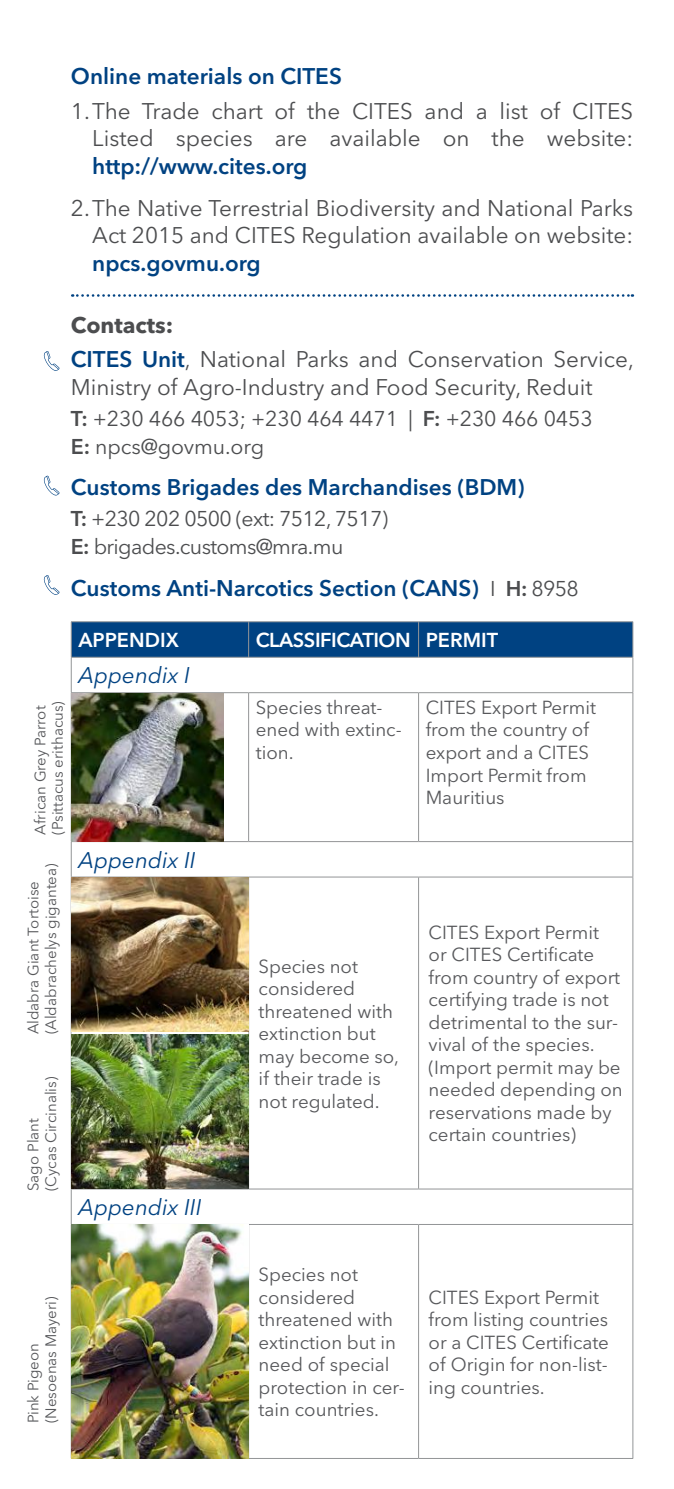
<style>
.page{position:relative;width:674px;height:1489px;background:#fff}
.page>*{position:absolute;margin:0;border:0;box-sizing:border-box;transform-origin:0 0}
.t1{font:22.5px/27.5px "Avenir Next LT Pro";color:#4c4d4f;text-align:right}
.t2{font:600 22.5px "Avenir Next LT Pro";color:#004282}
.t3{font:italic 22.5px "Avenir Next LT Pro";color:#004282}
.t4{font:21.25px/27.5px "Avenir Next LT Pro";letter-spacing:-.005em;color:#4c4d4f}
.t5{font:21.25px/27.5px "Avenir Next LT Pro";letter-spacing:-.03em;color:#4c4d4f}
.t6{font:600 20px "Avenir Next LT Pro";letter-spacing:-.02em;color:#fff}
.t7{font:600 20px "Avenir Next LT Pro";color:#fff}
.t8{font:18.75px/22.5px "Avenir Next LT Pro";color:#57585b}
.t9{font:15px/17.5px "Avenir Next LT Pro";color:#57585b}
.s1{font-weight:700}
.s2{font-weight:600;color:#004282}
.s3{font-weight:600}
.s4{font-family:"Minion Pro"}
.s5{font-weight:400;font-size:21.25px;color:#4c4d4f}
.s6{font-size:21.25px;color:#4c4d4f}
</style>
<div class="page">
<svg style="left:72px;top:294px;width:560px;height:3px"></svg>
<div style="left:72px;top:622px;width:560px;height:34px;background:#004282"></div>
<hr style="left:71px;top:657px;width:1px;height:35px;background:#939597">
<hr style="left:632px;top:657px;width:1px;height:35px;background:#939597">
<hr style="left:71px;top:692px;width:177px;height:1px;background:#939597">
<hr style="left:248px;top:692px;width:170px;height:1px;background:#939597">
<hr style="left:248px;top:693px;width:1px;height:148px;background:#939597">
<hr style="left:418px;top:692px;width:214px;height:1px;background:#939597">
<hr style="left:418px;top:693px;width:1px;height:148px;background:#939597">
<hr style="left:632px;top:693px;width:1px;height:148px;background:#939597">
<hr style="left:71px;top:841px;width:177px;height:1px;background:#939597">
<hr style="left:71px;top:841px;width:1px;height:35px;background:#939597">
<hr style="left:248px;top:841px;width:170px;height:1px;background:#939597">
<hr style="left:418px;top:841px;width:214px;height:1px;background:#939597">
<hr style="left:632px;top:841px;width:1px;height:35px;background:#939597">
<hr style="left:71px;top:876px;width:177px;height:1px;background:#939597">
<hr style="left:248px;top:876px;width:170px;height:1px;background:#939597">
<hr style="left:248px;top:877px;width:1px;height:155px;background:#939597">
<hr style="left:418px;top:876px;width:214px;height:1px;background:#939597">
<hr style="left:418px;top:877px;width:1px;height:155px;background:#939597">
<hr style="left:632px;top:877px;width:1px;height:155px;background:#939597">
<hr style="left:248px;top:1032px;width:1px;height:156px;background:#939597">
<hr style="left:418px;top:1032px;width:1px;height:156px;background:#939597">
<hr style="left:632px;top:1032px;width:1px;height:156px;background:#939597">
<hr style="left:71px;top:1188px;width:177px;height:1px;background:#939597">
<hr style="left:71px;top:1189px;width:1px;height:35px;background:#939597">
<hr style="left:248px;top:1188px;width:170px;height:1px;background:#939597">
<hr style="left:418px;top:1188px;width:214px;height:1px;background:#939597">
<hr style="left:632px;top:1189px;width:1px;height:35px;background:#939597">
<hr style="left:71px;top:1223px;width:177px;height:1px;background:#939597">
<hr style="left:248px;top:1223px;width:170px;height:1px;background:#939597">
<hr style="left:248px;top:1224px;width:1px;height:233px;background:#939597">
<hr style="left:418px;top:1223px;width:214px;height:1px;background:#939597">
<hr style="left:418px;top:1224px;width:1px;height:233px;background:#939597">
<hr style="left:632px;top:1224px;width:1px;height:233px;background:#939597">
<hr style="left:71px;top:1457px;width:177px;height:1px;background:#939597">
<hr style="left:248px;top:1457px;width:170px;height:1px;background:#939597">
<hr style="left:418px;top:1457px;width:214px;height:1px;background:#939597">
<hr style="left:71px;top:621px;width:177px;height:1px;background:#939597">
<hr style="left:71px;top:622px;width:1px;height:35px;background:#939597">
<hr style="left:248px;top:621px;width:170px;height:1px;background:#939597">
<hr style="left:248px;top:622px;width:1px;height:35px;background:#939597">
<hr style="left:418px;top:621px;width:214px;height:1px;background:#939597">
<hr style="left:418px;top:622px;width:1px;height:35px;background:#939597">
<hr style="left:632px;top:622px;width:1px;height:35px;background:#939597">
<hr style="left:71px;top:656px;width:177px;height:1px;background:#939597">
<hr style="left:248px;top:656px;width:170px;height:1px;background:#939597">
<hr style="left:418px;top:656px;width:214px;height:1px;background:#939597">
<img style="left:71px;top:693px;width:152px;height:148px">
<img style="left:71px;top:877px;width:177px;height:154px">
<img style="left:71px;top:1034px;width:177px;height:154px">
<img style="left:71px;top:1224px;width:177px;height:233px">
<svg style="left:44px;top:351px;width:15px;height:20px"></svg>
<svg style="left:44px;top:475px;width:15px;height:20px"></svg>
<svg style="left:44px;top:575px;width:15px;height:20px"></svg>
<p class="t2" style="left:71px;top:63px;width:272px">Online materials on CITES</p>
<p class="t1" style="left:71px;top:97px;width:563px">1.The Trade chart of the CITES and a list of CITES<br>Listed species are available on the website:</p>
<p class="t2" style="left:92px;top:152px;width:217px">http://www.cites.org</p>
<p class="t1" style="left:71px;top:194px;width:563px">2.The Native Terrestrial Biodiversity and National Parks<br>Act 2015 and CITES Regulation available on website:</p>
<p class="t2" style="left:92px;top:249px;width:170px">npcs.govmu.org</p>
<p class="t1" style="left:71px;top:307px;width:564px;line-height:34.5px;text-align:left"><span class="s1">Contacts:<br></span><span class="s2">CITES Unit</span>, National Parks and Conservation Service,</p>
<p class="t1" style="left:71px;top:373px;width:523px">Ministry of Agro-Industry and Food Security, Reduit</p>
<p class="t4" style="left:71px;top:405px;width:523px"><span class="s3">T:</span> +230 466 4053; +230 464 4471 <span class="s4">|</span> <span class="s3">F:</span> +230 466 0453<br><span class="s3">E:</span> npcs@govmu.org</p>
<p class="t2" style="left:71px;top:473px;width:455px">Customs Brigades des Marchandises (BDM)</p>
<p class="t5" style="left:71px;top:505px;width:318px"><span class="s3">T:</span> +230 202 0500 (ext: 7512, 7517)<br><span class="s3">E:</span> brigades.customs@mra.mu</p>
<p class="t2" style="left:71px;top:574px;width:509px">Customs Anti-Narcotics Section (CANS) <span class="s5">I</span> <span class="s6">H:</span> <span class="s5">8958</span></p>
<p class="t7" style="left:78px;top:628px;width:102px">APPENDIX</p>
<p class="t6" style="left:255px;top:628px;width:244px">CLASSIFICATION PERMIT</p>
<p class="t3" style="left:78px;top:662px;width:113px">Appendix I</p>
<p class="t8" style="left:255px;top:696px;width:147px">Species threat&shy;ened with extinc&shy;tion.</p>
<p class="t8" style="left:425px;top:696px;width:172px">CITES Export Permit from the country of export and a CITES<br>Import Permit from<br>Mauritius</p>
<p class="t9" style="left:31px;top:834px;width:135px;rotate:-90deg">African Grey Parrot (Psittacus erithacus)</p>
<p class="t9" style="left:24px;top:1034px;width:172px;rotate:-90deg">Aldabra Giant Tortoise (Aldabrachelys gigantea)</p>
<p class="t3" style="left:78px;top:846px;width:119px">Appendix II</p>
<p class="t8" style="left:428px;top:920px;width:196px">CITES Export Permit<br>or CITES Certificate from country of export certifying trade is not detrimental to the sur&shy;vival of the species. (Import permit may be needed depending on reservations made by certain countries)</p>
<p class="t8" style="left:258px;top:954px;width:142px">Species not considered threatened with extinction but may become so, if their trade is not regulated.</p>
<p class="t9" style="left:24px;top:1190px;width:116px;rotate:-90deg">Sago Plant (Cycas Circinalis)</p>
<p class="t3" style="left:78px;top:1193px;width:125px">Appendix III</p>
<p class="t9" style="left:24px;top:1423px;width:128px;rotate:-90deg">Pink Pigeon (Nesoenas Mayeri)</p>
<p class="t8" style="left:258px;top:1262px;width:148px">Species not considered threatened with extinction but in need of special protection in cer&shy;tain countries.</p>
<p class="t8" style="left:428px;top:1285px;width:182px">CITES Export Permit from listing countries or a CITES Certificate of Origin for non-list&shy;ing countries.</p>
</div>
